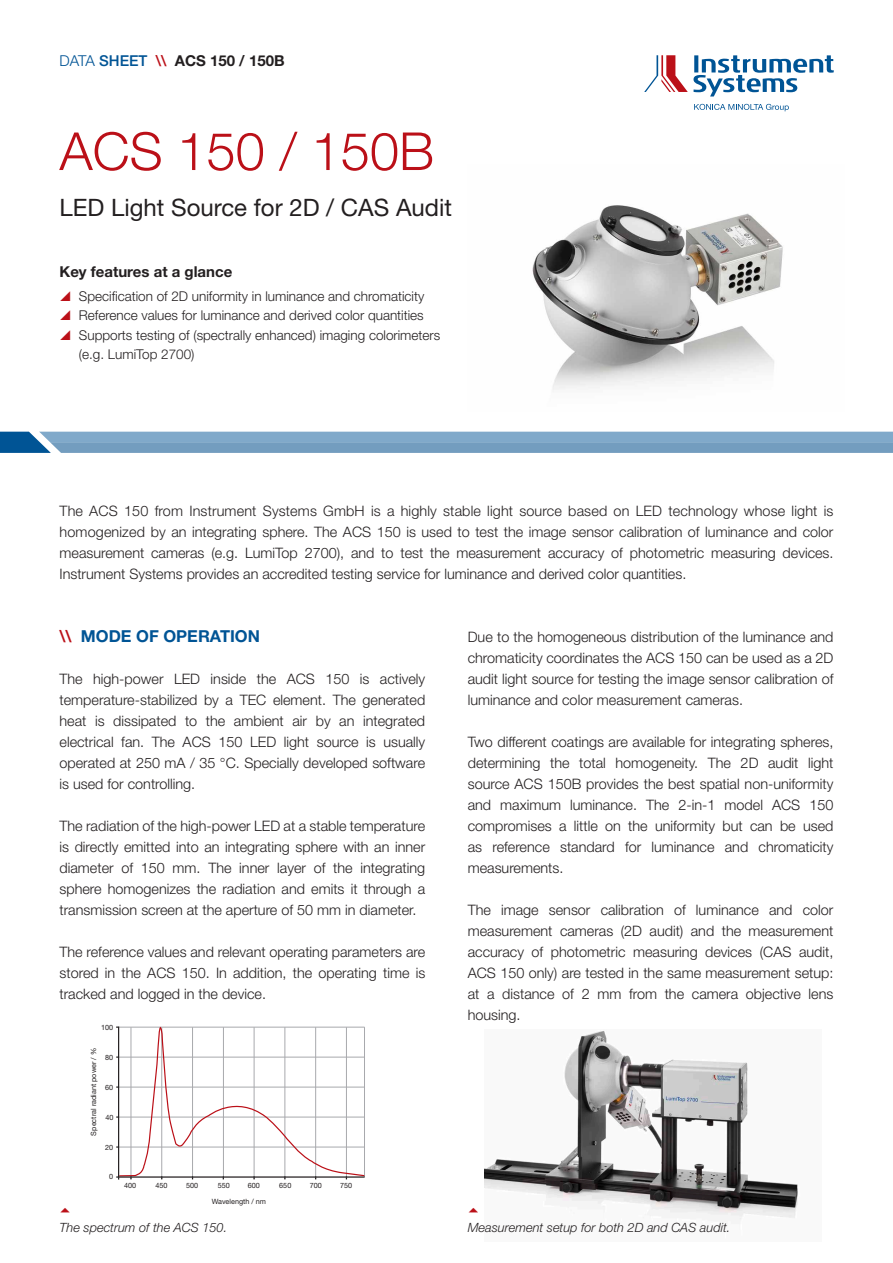
<style>
.page{position:relative;width:893px;height:1263px;background:#fff}
.page>*{position:absolute;margin:0;border:0;box-sizing:border-box;transform-origin:0 0}
.t1{font:300 52.5px "Helvetica Neue LT Std";color:#bb1018}
.t2{font:24px "Helvetica Neue LT Std";color:#231f20}
.t3{font:700 16.5px "Helvetica Neue LT Std";color:#005495}
.t4{font:700 15px "Helvetica Neue LT Std";color:#231f20}
.t5{font:300 14.4px/21px "Helvetica Neue LT Std";color:#231f20;text-align:justify}
.t6{font:300 13.5px/19.5px "Helvetica Neue LT Std";color:#231f20}
.t7{font:italic 300 12.75px "Helvetica Neue LT Std";color:#231f20}
.t8{font:7.2px "Helvetica Neue LT Std";color:#231f20}
.s1{font-weight:300;color:#005495}
.s2{font-weight:500;color:#005495}
.s3{font-weight:500;color:#bb1018}
.s4{color:#bb1018}
</style>
<div class="page">
<svg style="left:644px;top:55px;width:190px;height:42px"></svg>
<svg style="left:694px;top:104px;width:95px;height:7px"></svg>
<img style="left:532px;top:205px;width:251px;height:185px">
<svg style="left:116px;top:1026px;width:249px;height:153px"></svg>
<hr style="left:118px;top:1026px;width:1px;height:153px;background:#231f20">
<hr style="left:116px;top:1176px;width:249px;height:1px;background:#231f20">
<img style="left:484px;top:1031px;width:314px;height:193px">
<svg style="left:0;top:432px;width:893px;height:21px;background:#76a1c3"></svg>
<p class="t4" style="left:60px;top:51px;width:227px"><span class="s1">DATA</span> <span class="s2">SHEET</span> <span class="s3">\\</span> ACS 150 / 150B</p>
<p class="t1" style="left:60px;top:119px;width:376px">ACS 150 / 150B</p>
<p class="t2" style="left:60px;top:193px;width:394px">LED Light Source for 2D / CAS Audit</p>
<p class="t4" style="left:60px;top:263px;width:174px">Key features at a glance</p>
<p class="t6" style="left:79px;top:286px;width:347px">Specification of 2D uniformity in luminance and chromaticity</p>
<p class="t6" style="left:79px;top:306px;width:346px">Reference values for luminance and derived color quantities</p>
<p class="t6" style="left:79px;top:325px;width:363px">Supports testing of (spectrally enhanced) imaging colorimeters (e.g. LumiTop 2700)</p>
<p class="t5" style="left:60px;top:500px;width:775px">The ACS 150 from Instrument Systems GmbH is a highly stable light source based on LED technology whose light is homogenized by an integrating sphere. The ACS 150 is used to test the image sensor calibration of luminance and color measurement cameras (e.g. LumiTop 2700), and to test the measurement accuracy of photometric measuring devices.<br>Instrument Systems provides an accredited testing service for luminance and derived color quantities.</p>
<p class="t3" style="left:60px;top:626px;width:202px"><span class="s4">\\</span> MODE OF OPERATION</p>
<p class="t5" style="left:60px;top:668px;width:367px">The high-power LED inside the ACS 150 is actively temperature-stabilized by a TEC element. The generated heat is dissipated to the ambient air by an integrated electrical fan. The ACS 150 LED light source is usually operated at 250 mA / 35 °C. Specially developed software is used for controlling.</p>
<p class="t5" style="left:60px;top:815px;width:367px">The radiation of the high-power LED at a stable temperature is directly emitted into an integrating sphere with an inner diameter of 150 mm. The inner layer of the integrating sphere homogenizes the radiation and emits it through a transmission screen at the aperture of 50 mm in diameter.</p>
<p class="t5" style="left:60px;top:941px;width:367px">The reference values and relevant operating parameters are stored in the ACS 150. In addition, the operating time is tracked and logged in the device.</p>
<p class="t8" style="left:101px;top:1023px;width:14px">100</p>
<p class="t8" style="left:89px;top:1135px;width:89px;rotate:-90deg">Spectral radiant power / %</p>
<p class="t8" style="left:105px;top:1053px;width:10px">80</p>
<p class="t8" style="left:105px;top:1083px;width:10px">60</p>
<p class="t8" style="left:105px;top:1113px;width:10px">40</p>
<p class="t8" style="left:105px;top:1143px;width:10px">20</p>
<p class="t8" style="left:109px;top:1172px;width:6px">0</p>
<p class="t8" style="left:124px;top:1181px;width:14px">400</p>
<p class="t8" style="left:156px;top:1181px;width:14px">450</p>
<p class="t8" style="left:186px;top:1181px;width:14px">500</p>
<p class="t8" style="left:218px;top:1181px;width:14px">550</p>
<p class="t8" style="left:248px;top:1181px;width:14px">600</p>
<p class="t8" style="left:279px;top:1181px;width:14px">650</p>
<p class="t8" style="left:310px;top:1181px;width:14px">700</p>
<p class="t8" style="left:340px;top:1181px;width:14px">750</p>
<p class="t8" style="left:212px;top:1197px;width:56px">Wavelength / nm</p>
<p class="t7" style="left:60px;top:1220px;width:169px">The spectrum of the ACS 150.</p>
<p class="t5" style="left:468px;top:626px;width:367px">Due to the homogeneous distribution of the luminance and chromaticity coordinates the ACS 150 can be used as a 2D audit light source for testing the image sensor calibration of luminance and color measurement cameras.</p>
<p class="t5" style="left:468px;top:731px;width:367px">Two different coatings are available for integrating spheres, determining the total homogeneity. The 2D audit light source ACS 150B provides the best spatial non-uniformity and maximum luminance. The 2-in-1 model ACS 150 compromises a little on the uniformity but can be used as reference standard for luminance and chromaticity measurements.</p>
<p class="t5" style="left:468px;top:899px;width:367px">The image sensor calibration of luminance and color measurement cameras (2D audit) and the measurement accuracy of photometric measuring devices (CAS audit, ACS 150 only) are tested in the same measurement setup: at a distance of 2 mm from the camera objective lens housing.</p>
<p class="t7" style="left:468px;top:1220px;width:264px">Measurement setup for both 2D and CAS audit.</p>
</div>
